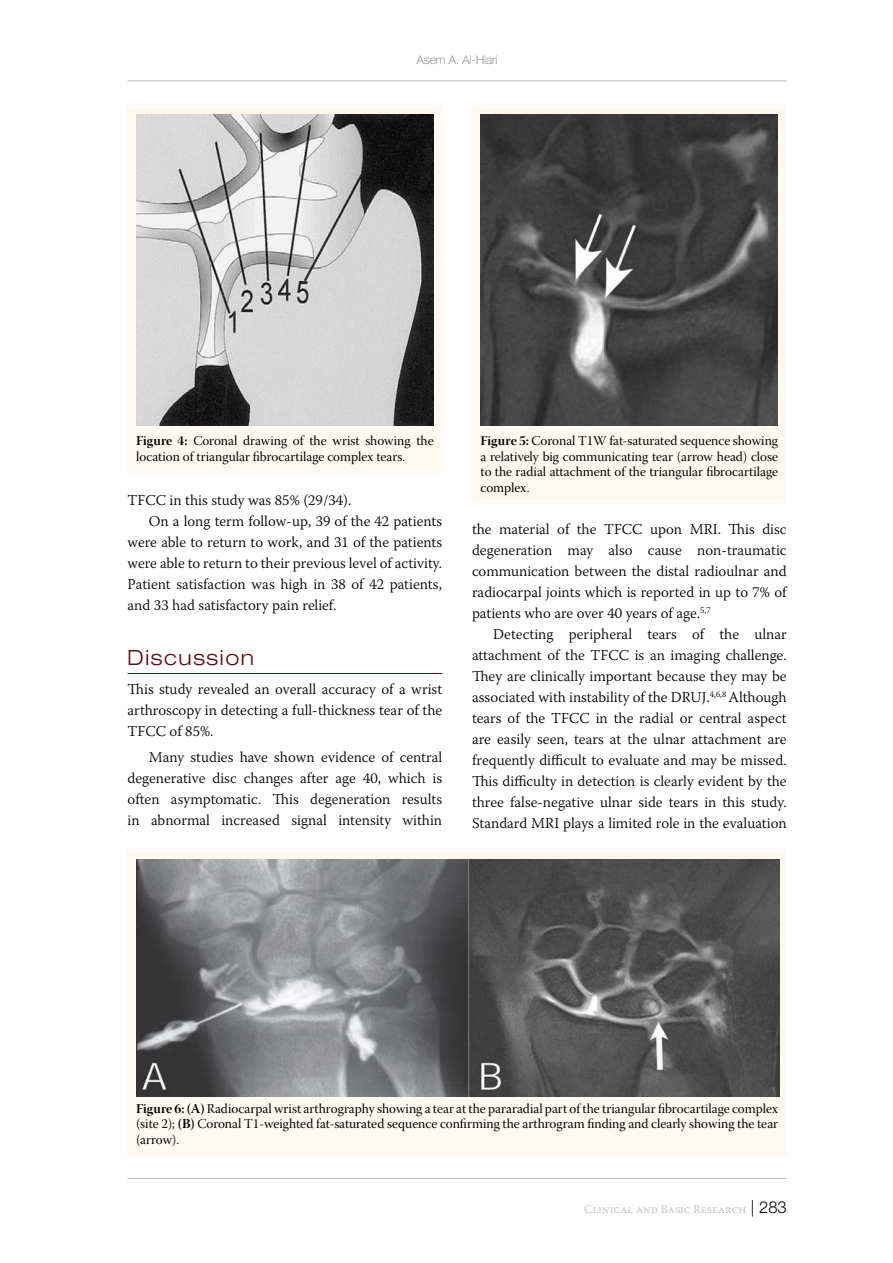
<style>
.page{position:relative;width:893px;height:1263px;background:#fff}
.page>*{position:absolute;margin:0;border:0;box-sizing:border-box;transform-origin:0 0}
.t1{font:300 expanded 21px "Helvetica Neue LT Pro";letter-spacing:.075em;color:#600e10}
.t2{font:300 15px/21px "Warnock Pro";color:#000;text-align:justify}
.t3{font:13.5px/15.8px "Warnock Pro Subh";color:#000;text-align:justify}
.t4{font:300 12px "Warnock Pro";color:#bcbec0}
.t5{font:100 12px "Helvetica Neue LT Pro";color:#636466}
.s1{font-family:"Warnock Pro Bold Disp"}
.s2{font-family:"Warnock Pro Bold Subh"}
.s3{font-family:"Helvetica Neue LT Pro";font-size:16.5px;color:#000}
</style>
<div class="page">
<hr style="left:128px;top:81px;width:659px;height:1px;background:#bcbec0">
<hr style="left:128px;top:1178px;width:659px;height:1px;background:#bcbec0">
<hr style="left:128px;top:673px;width:314px;height:1px;background:#600e10">
<div style="left:128px;top:106px;width:314px;height:366px;background:#fff9f0"></div>
<img style="left:136px;top:115px;width:297px;height:310px">
<div style="left:472px;top:106px;width:315px;height:396px;background:#fff9f0"></div>
<img style="left:480px;top:115px;width:298px;height:310px">
<div style="left:128px;top:850px;width:659px;height:307px;background:#fff9f0"></div>
<img style="left:136px;top:859px;width:643px;height:238px">
<p class="t5" style="left:417px;top:53px;width:82px">Asem A. Al-Hiari</p>
<p class="t3" style="left:136px;top:434px;width:299px"><span class="s1">Figure 4:</span> Coronal drawing of the wrist showing the location of triangular fibrocartilage complex tears.</p>
<p class="t3" style="left:480px;top:434px;width:299px"><span class="s1">Figure 5:</span> Coronal T1W fat-saturated sequence showing a relatively big communicating tear (arrow head) close to the radial attachment of the triangular fibrocartilage complex.</p>
<p class="t2" style="left:128px;top:489px;width:225px">TFCC in this study was 85% (29/34).</p>
<p class="t2" style="left:149px;top:510px;width:295px">On a long term follow-up, 39 of the 42 patients</p>
<p class="t2" style="left:128px;top:531px;width:316px">were able to return to work, and 31 of the patients</p>
<p class="t2" style="left:128px;top:552px;width:316px">were able to return to their previous level of activity.</p>
<p class="t2" style="left:128px;top:573px;width:316px">Patient satisfaction was high in 38 of 42 patients,</p>
<p class="t2" style="left:128px;top:594px;width:211px">and 33 had satisfactory pain relief.</p>
<h1 class="t1" style="left:128px;top:645px;width:128px">Discussion</h1>
<p class="t2" style="left:128px;top:679px;width:316px">This study revealed an overall accuracy of a wrist arthroscopy in detecting a full-thickness tear of the TFCC of 85%.</p>
<p class="t2" style="left:128px;top:746px;width:316px;text-indent:21px">Many studies have shown evidence of central degenerative disc changes after age 40, which is often asymptomatic. This degeneration results in abnormal increased signal intensity within</p>
<p class="t2" style="left:472px;top:518px;width:316px">the material of the TFCC upon MRI. This disc degeneration may also cause non-traumatic communication between the distal radioulnar and radiocarpal joints which is reported in up to 7% of patients who are over 40 years of age.<sup>5,7</sup></p>
<p class="t2" style="left:472px;top:623px;width:316px;text-indent:21px">Detecting peripheral tears of the ulnar attachment of the TFCC is an imaging challenge.<br>They are clinically important because they may be associated with instability of the DRUJ.<sup>4,6,8</sup> Although tears of the TFCC in the radial or central aspect are easily seen, tears at the ulnar attachment are frequently difficult to evaluate and may be missed.<br>This difficulty in detection is clearly evident by the three false-negative ulnar side tears in this study.<br>Standard MRI plays a limited role in the evaluation</p>
<p class="t3" style="left:136px;top:1102px;width:644px"><span class="s1">Figure 6:</span><span class="s2">(A)</span> Radiocarpal wrist arthrography showing a tear at the pararadial part of the triangular fibrocartilage complex (site 2); <span class="s2">(B)</span> Coronal T1-weighted fat-saturated sequence confirming the arthrogram finding and clearly showing the tear (arrow).</p>
<p class="t4" style="left:584px;top:1201px;width:204px">Clinical and Basic Research <span class="s3">| 283</span></p>
</div>
